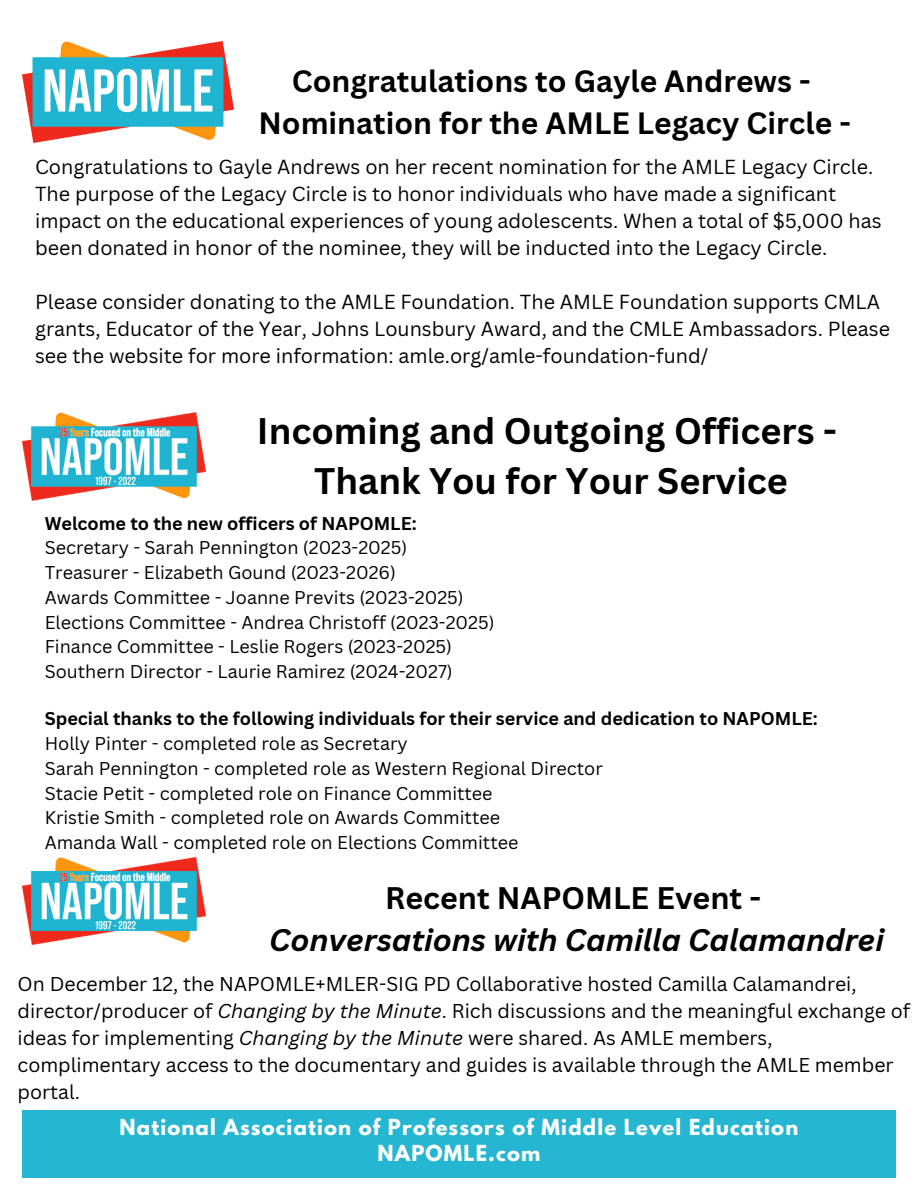
<style>
.page{position:relative;width:918px;height:1188px;background:#fff}
.page>*{position:absolute;margin:0;border:0;box-sizing:border-box;transform-origin:0 0}
.t1{font:700 36px "Canva Sans";color:#000}
.t2{font:italic 700 30.3px "Canva Sans";color:#000}
.t3{font:700 30.3px "Canva Sans";color:#000}
.t4{font:700 30px "Canva Sans";color:#000}
.t5{font:19.8px/27px "Canva Sans";color:#000}
.t6{font:19.5px/27px "Canva Sans";color:#000}
.t7{font:700 19.5px "League Spartan";letter-spacing:.06em;color:#fff}
.t8{font:18px "Canva Sans";color:#000}
.t9{font:700 18px "Canva Sans";color:#000}
.s1{font-style:italic}
</style>
<div class="page">
<div style="left:22px;top:1110px;width:874px;height:68px;background:#25b6d2"></div>
<img style="left:22px;top:412px;width:184px;height:89px">
<img style="left:22px;top:856px;width:184px;height:90px">
<img style="left:22px;top:41px;width:212px;height:101px">
<p class="t4" style="left:292px;top:60px;width:521px">Congratulations to Gayle Andrews -</p>
<p class="t4" style="left:258px;top:102px;width:594px">Nomination for the AMLE Legacy Circle -</p>
<p class="t5" style="left:35px;top:153px;width:848px">Congratulations to Gayle Andrews on her recent nomination for the AMLE Legacy Circle.<br>The purpose of the Legacy Circle is to honor individuals who have made a significant impact on the educational experiences of young adolescents. When a total of $5,000 has been donated in honor of the nominee, they will be inducted into the Legacy Circle.</p>
<p class="t5" style="left:35px;top:288px;width:856px">Please consider donating to the AMLE Foundation. The AMLE Foundation supports CMLA grants, Educator of the Year, Johns Lounsbury Award, and the CMLE Ambassadors. Please see the website for more information: amle.org/amle-foundation-fund/</p>
<p class="t1" style="left:257px;top:406px;width:581px">Incoming and Outgoing Officers -</p>
<p class="t1" style="left:314px;top:456px;width:475px">Thank You for Your Service</p>
<p class="t9" style="left:45px;top:510px;width:374px">Welcome to the new officers of NAPOMLE:</p>
<p class="t8" style="left:45px;top:535px;width:364px">Secretary - Sarah Pennington (2023-2025)</p>
<p class="t8" style="left:45px;top:560px;width:353px">Treasurer - Elizabeth Gound (2023-2026)</p>
<p class="t8" style="left:45px;top:585px;width:421px">Awards Committee - Joanne Previts (2023-2025)</p>
<p class="t8" style="left:45px;top:609px;width:451px">Elections Committee - Andrea Christoff (2023-2025)</p>
<p class="t8" style="left:45px;top:634px;width:409px">Finance Committee - Leslie Rogers (2023-2025)</p>
<p class="t8" style="left:45px;top:659px;width:410px">Southern Director - Laurie Ramirez (2024-2027)</p>
<p class="t9" style="left:45px;top:706px;width:775px">Special thanks to the following individuals for their service and dedication to NAPOMLE:</p>
<p class="t8" style="left:45px;top:731px;width:365px">Holly Pinter - completed role as Secretary</p>
<p class="t8" style="left:45px;top:756px;width:560px">Sarah Pennington - completed role as Western Regional Director</p>
<p class="t8" style="left:45px;top:780px;width:449px">Stacie Petit - completed role on Finance Committee</p>
<p class="t8" style="left:45px;top:805px;width:457px">Kristie Smith - completed role on Awards Committee</p>
<p class="t8" style="left:45px;top:830px;width:475px">Amanda Wall - completed role on Elections Committee</p>
<p class="t3" style="left:385px;top:877px;width:377px">Recent NAPOMLE Event -</p>
<p class="t2" style="left:269px;top:918px;width:617px">Conversations with Camilla Calamandrei</p>
<p class="t6" style="left:18px;top:970px;width:894px">On December 12, the NAPOMLE+MLER-SIG PD Collaborative hosted Camilla Calamandrei, director/producer of <span class="s1">Changing by the Minute</span>. Rich discussions and the meaningful exchange of ideas for implementing <span class="s1">Changing by the Minute</span> were shared. As AMLE members, complimentary access to the documentary and guides is available through the AMLE member portal.</p>
<p class="t7" style="left:120px;top:1117px;width:680px">National Association of Professors of Middle Level Education</p>
<p class="t7" style="left:378px;top:1143px;width:164px">NAPOMLE.com</p>
</div>
